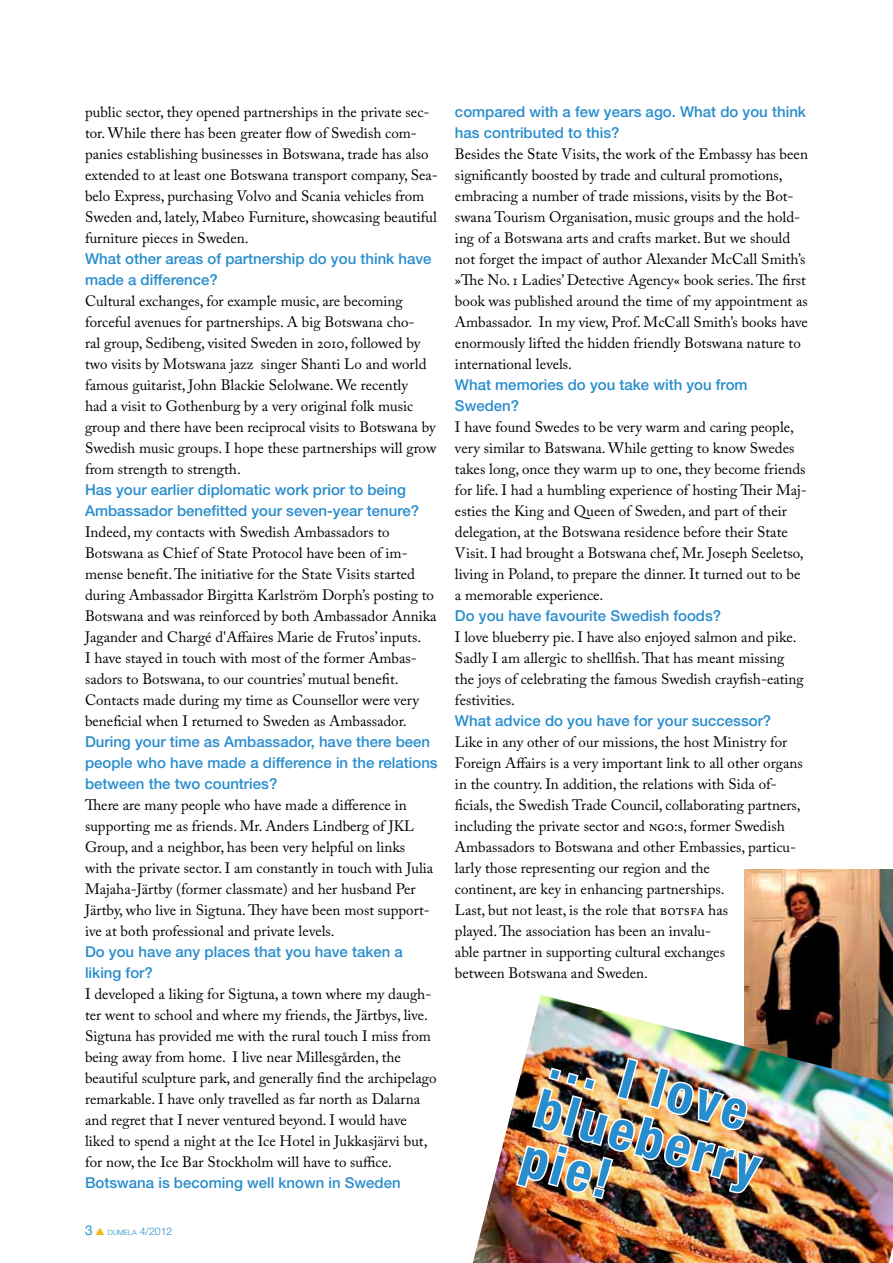
<style>
.page{position:relative;width:893px;height:1263px;background:#fff}
.page>*{position:absolute;margin:0;border:0;box-sizing:border-box;transform-origin:0 0}
.t1{font:700 condensed 54px/51.3px "Helvetica Neue";color:#288dcd}
.t2{font:15px/21px "Adobe Caslon Pro";color:#000}
.t3{font:500 15px/21px "Helvetica Neue";color:#288dcd}
.t4{font:300 7.35px "Helvetica Neue";color:#288dcd}
.s1{font-weight:400;font-size:13.5px}
.s2{color:#fcb316}
.s3{font-size:10.5px}
</style>
<div class="page">
<img style="left:744px;top:870px;width:149px;height:125px">
<img style="left:473px;top:995px;width:420px;height:268px">
<img style="left:514px;top:1056px;width:252px;height:145px">
<p class="t2" style="left:85px;top:101px;width:354px">public sector, they opened partnerships in the private sec&shy;tor. While there has been greater flow of Swedish com&shy;panies establishing businesses in Botswana, trade has also extended to at least one Botswana transport company, Sea&shy;belo Express, purchasing Volvo and Scania vehicles from Sweden and, lately, Mabeo Furniture, showcasing beautiful furniture pieces in Sweden.</p>
<p class="t3" style="left:85px;top:248px;width:348px">What other areas of partnership do you think have made a difference?</p>
<p class="t2" style="left:85px;top:290px;width:353px">Cultural exchanges, for example music, are becoming forceful avenues for partnerships. A big Botswana cho-<br>ral group, Sedibeng, visited Sweden in 2010, followed by two visits by Motswana jazz singer Shanti Lo and world famous guitarist, John Blackie Selolwane. We recently<br>had a visit to Gothenburg by a very original folk music group and there have been reciprocal visits to Botswana by Swedish music groups. I hope these partnerships will grow from strength to strength.</p>
<p class="t3" style="left:85px;top:479px;width:336px">Has your earlier diplomatic work prior to being<br>Ambassador benefitted your seven-year tenure?</p>
<p class="t2" style="left:85px;top:521px;width:353px">Indeed, my contacts with Swedish Ambassadors to Botswana as Chief of State Protocol have been of im&shy;mense benefit. The initiative for the State Visits started during Ambassador Birgitta Karlström Dorph’s posting to Botswana and was reinforced by both Ambassador Annika Jagander and Chargé d'Affaires Marie de Frutos’ inputs.<br>I have stayed in touch with most of the former Ambas&shy;sadors to Botswana, to our countries’ mutual benefit.<br>Contacts made during my time as Counsellor were very beneficial when I returned to Sweden as Ambassador.</p>
<p class="t3" style="left:85px;top:731px;width:354px">During your time as Ambassador, have there been people who have made a difference in the relations between the two countries?</p>
<p class="t2" style="left:85px;top:794px;width:350px">There are many people who have made a difference in supporting me as friends. Mr. Anders Lindberg of JKL Group, and a neighbor, has been very helpful on links with the private sector. I am constantly in touch with Julia Majaha-Järtby (former classmate) and her husband Per Järtby, who live in Sigtuna. They have been most support&shy;ive at both professional and private levels.</p>
<p class="t3" style="left:85px;top:941px;width:319px">Do you have any places that you have taken a liking for?</p>
<p class="t2" style="left:85px;top:983px;width:353px">I developed a liking for Sigtuna, a town where my daugh&shy;ter went to school and where my friends, the Järtbys, live.<br>Sigtuna has provided me with the rural touch I miss from being away from home. I live near Millesgården, the beautiful sculpture park, and generally find the archipelago remarkable. I have only travelled as far north as Dalarna and regret that I never ventured beyond. I would have liked to spend a night at the Ice Hotel in Jukkasjärvi but, for now, the Ice Bar Stockholm will have to suffice.</p>
<p class="t3" style="left:85px;top:1172px;width:317px">Botswana is becoming well known in Sweden</p>
<p class="t4" style="left:85px;top:1227px;width:89px"><span class="s1">3</span> <span class="s2">▲</span> DUMELA <span class="s3">4/2012</span></p>
<p class="t3" style="left:455px;top:101px;width:352px">compared with a few years ago. What do you think has contributed to this?</p>
<p class="t2" style="left:455px;top:143px;width:354px">Besides the State Visits, the work of the Embassy has been significantly boosted by trade and cultural promotions, embracing a number of trade missions, visits by the Bot&shy;swana Tourism Organisation, music groups and the hold&shy;ing of a Botswana arts and crafts market. But we should not forget the impact of author Alexander McCall Smith’s »The No. 1 Ladies’ Detective Agency« book series. The first book was published around the time of my appointment as Ambassador. In my view, Prof. McCall Smith’s books have enormously lifted the hidden friendly Botswana nature to international levels.</p>
<p class="t3" style="left:455px;top:374px;width:294px">What memories do you take with you from<br>Sweden?</p>
<p class="t2" style="left:455px;top:416px;width:353px">I have found Swedes to be very warm and caring people, very similar to Batswana. While getting to know Swedes takes long, once they warm up to one, they become friends for life. I had a humbling experience of hosting Their Maj&shy;esties the King and Queen of Sweden, and part of their delegation, at the Botswana residence before their State Visit. I had brought a Botswana chef, Mr. Joseph Seeletso, living in Poland, to prepare the dinner. It turned out to be a memorable experience.</p>
<p class="t3" style="left:455px;top:605px;width:268px">Do you have favourite Swedish foods?</p>
<p class="t2" style="left:455px;top:626px;width:350px">I love blueberry pie. I have also enjoyed salmon and pike.<br>Sadly I am allergic to shellfish. That has meant missing the joys of celebrating the famous Swedish crayfish-eating festivities.</p>
<p class="t3" style="left:455px;top:710px;width:318px">What advice do you have for your successor?</p>
<p class="t2" style="left:455px;top:731px;width:349px">Like in any other of our missions, the host Ministry for Foreign Affairs is a very important link to all other organs in the country. In addition, the relations with Sida of&shy;ficials, the Swedish Trade Council, collaborating partners, including the private sector and ngo:s, former Swedish Ambassadors to Botswana and other Embassies, particu&shy;larly those representing our region and the<br>continent, are key in enhancing partnerships.<br>Last, but not least, is the role that botsfa has<br>played. The association has been an invalu-<br>able partner in supporting cultural exchanges<br>between Botswana and Sweden.</p>
<h1 class="t1" style="left:559px;top:1028px;width:233px;rotate:16deg">… I love blueberry pie!</h1>
</div>
